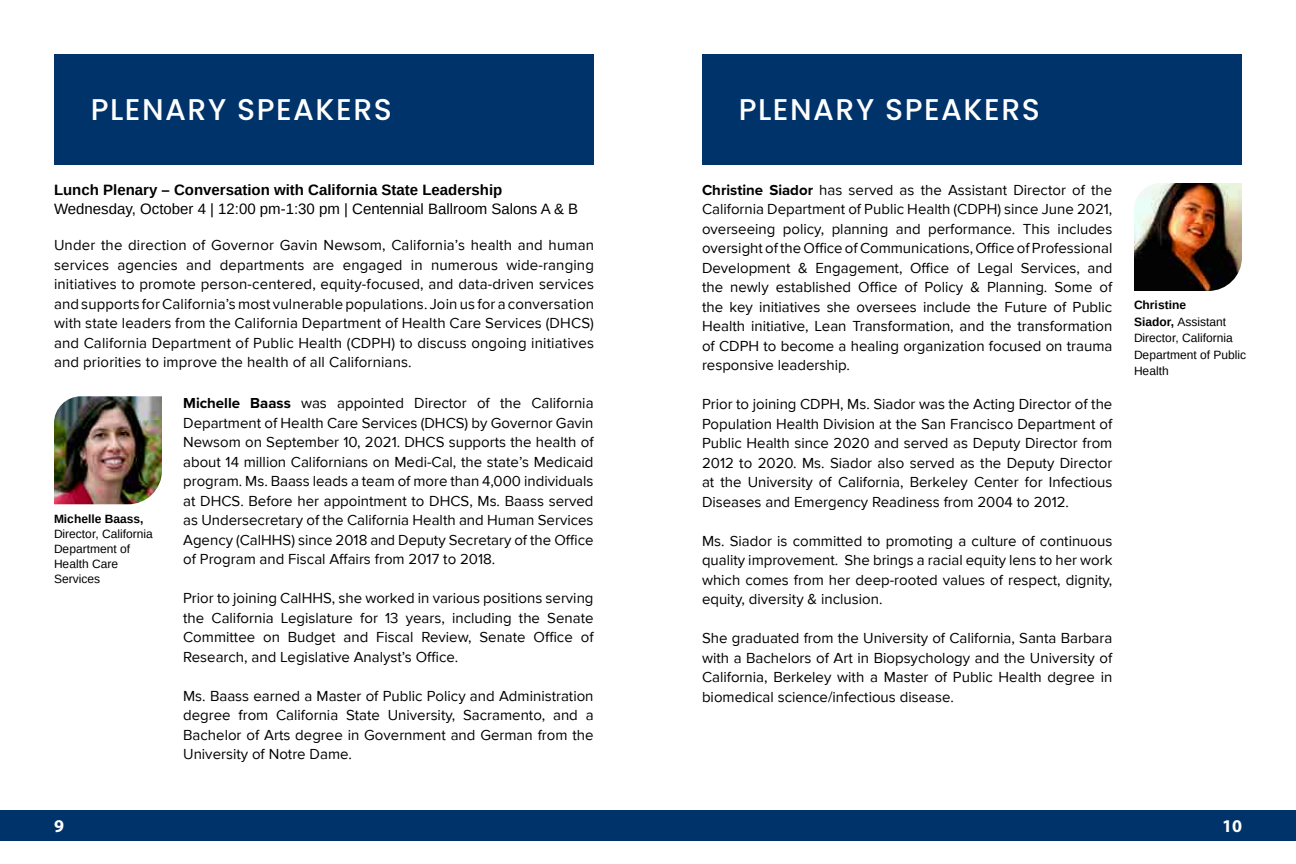
<style>
.page{position:relative;width:1296px;height:864px;background:#fff}
.page>*{position:absolute;margin:0;border:0;box-sizing:border-box;transform-origin:0 0}
.t1{font:500 30px "Poppins";letter-spacing:.05em;color:#fefefe}
.t2{font:700 18px "Myriad Pro";color:#fefefe}
.t3{font:15px/19.5px "Proxima Nova";color:#000;text-align:justify}
.t4{font:15px "Arimo";color:#000}
.t5{font:700 15px "Arimo";color:#000}
.t6{font:12px/16.5px "Arimo";color:#000}
.t7{font:700 12px "Arimo";color:#000}
.s1{font-weight:700}
</style>
<div class="page">
<div style="left:0;top:811px;width:648px;height:30px;background:#003369"></div>
<div style="left:648px;top:811px;width:648px;height:30px;background:#003369"></div>
<div style="left:54px;top:54px;width:540px;height:110px;background:#003369"></div>
<div style="left:702px;top:54px;width:540px;height:110px;background:#003369"></div>
<img style="left:54px;top:396px;width:108px;height:108px">
<img style="left:1134px;top:183px;width:108px;height:108px">
<h1 class="t1" style="left:91px;top:92px;width:303px">PLENARY SPEAKERS</h1>
<h1 class="t1" style="left:739px;top:92px;width:303px">PLENARY SPEAKERS</h1>
<p class="t5" style="left:54px;top:179px;width:450px">Lunch Plenary – Conversation with California State Leadership</p>
<p class="t4" style="left:54px;top:200px;width:526px">Wednesday, October 4 | 12:00 pm-1:30 pm | Centennial Ballroom Salons A &amp; B</p>
<p class="t3" style="left:54px;top:236px;width:542px">Under the direction of Governor Gavin Newsom, California’s health and human services agencies and departments are engaged in numerous wide-ranging initiatives to promote person-centered, equity-focused, and data-driven services and supports for California’s most vulnerable populations. Join us for a conversation with state leaders from the California Department of Health Care Services (DHCS) and California Department of Public Health (CDPH) to discuss ongoing initiatives and priorities to improve the health of all Californians.</p>
<p class="t7" style="left:54px;top:510px;width:91px">Michelle Baass,</p>
<p class="t6" style="left:54px;top:526px;width:100px;line-height:15px">Director, California<br>Department of<br>Health Care<br>Services</p>
<p class="t3" style="left:183px;top:394px;width:412px"><span class="s1">Michelle Baass</span> was appointed Director of the California Department of Health Care Services (DHCS) by Governor Gavin Newsom on September 10, 2021. DHCS supports the health of about 14 million Californians on Medi-Cal, the state’s Medicaid program. Ms. Baass leads a team of more than 4,000 individuals at DHCS. Before her appointment to DHCS, Ms. Baass served as Undersecretary of the California Health and Human Services Agency (CalHHS) since 2018 and Deputy Secretary of the Office of Program and Fiscal Affairs from 2017 to 2018.</p>
<p class="t3" style="left:183px;top:589px;width:412px">Prior to joining CalHHS, she worked in various positions serving the California Legislature for 13 years, including the Senate Committee on Budget and Fiscal Review, Senate Office of Research, and Legislative Analyst’s Office.</p>
<p class="t3" style="left:183px;top:686px;width:412px">Ms. Baass earned a Master of Public Policy and Administration degree from California State University, Sacramento, and a Bachelor of Arts degree in Government and German from the University of Notre Dame.</p>
<p class="t3" style="left:702px;top:180px;width:412px"><span class="s1">Christine Siador</span> has served as the Assistant Director of the California Department of Public Health (CDPH) since June 2021, overseeing policy, planning and performance. This includes oversight of the Office of Communications, Office of Professional Development &amp; Engagement, Office of Legal Services, and the newly established Office of Policy &amp; Planning. Some of the key initiatives she oversees include the Future of Public Health initiative, Lean Transformation, and the transformation of CDPH to become a healing organization focused on trauma responsive leadership.</p>
<p class="t3" style="left:702px;top:395px;width:412px">Prior to joining CDPH, Ms. Siador was the Acting Director of the Population Health Division at the San Francisco Department of Public Health since 2020 and served as Deputy Director from 2012 to 2020. Ms. Siador also served as the Deputy Director at the University of California, Berkeley Center for Infectious Diseases and Emergency Readiness from 2004 to 2012.</p>
<p class="t3" style="left:702px;top:531px;width:412px">Ms. Siador is committed to promoting a culture of continuous quality improvement. She brings a racial equity lens to her work which comes from her deep-rooted values of respect, dignity, equity, diversity &amp; inclusion.</p>
<p class="t3" style="left:702px;top:629px;width:412px">She graduated from the University of California, Santa Barbara with a Bachelors of Art in Biopsychology and the University of California, Berkeley with a Master of Public Health degree in biomedical science/infectious disease.</p>
<p class="t6" style="left:1134px;top:297px;width:114px"><span class="s1">Christine<br>Siador,</span> Assistant<br>Director, California<br>Department of Public<br>Health</p>
<p class="t2" style="left:54px;top:814px;width:11px">9</p>
<p class="t2" style="left:1222px;top:814px;width:21px">10</p>
</div>
